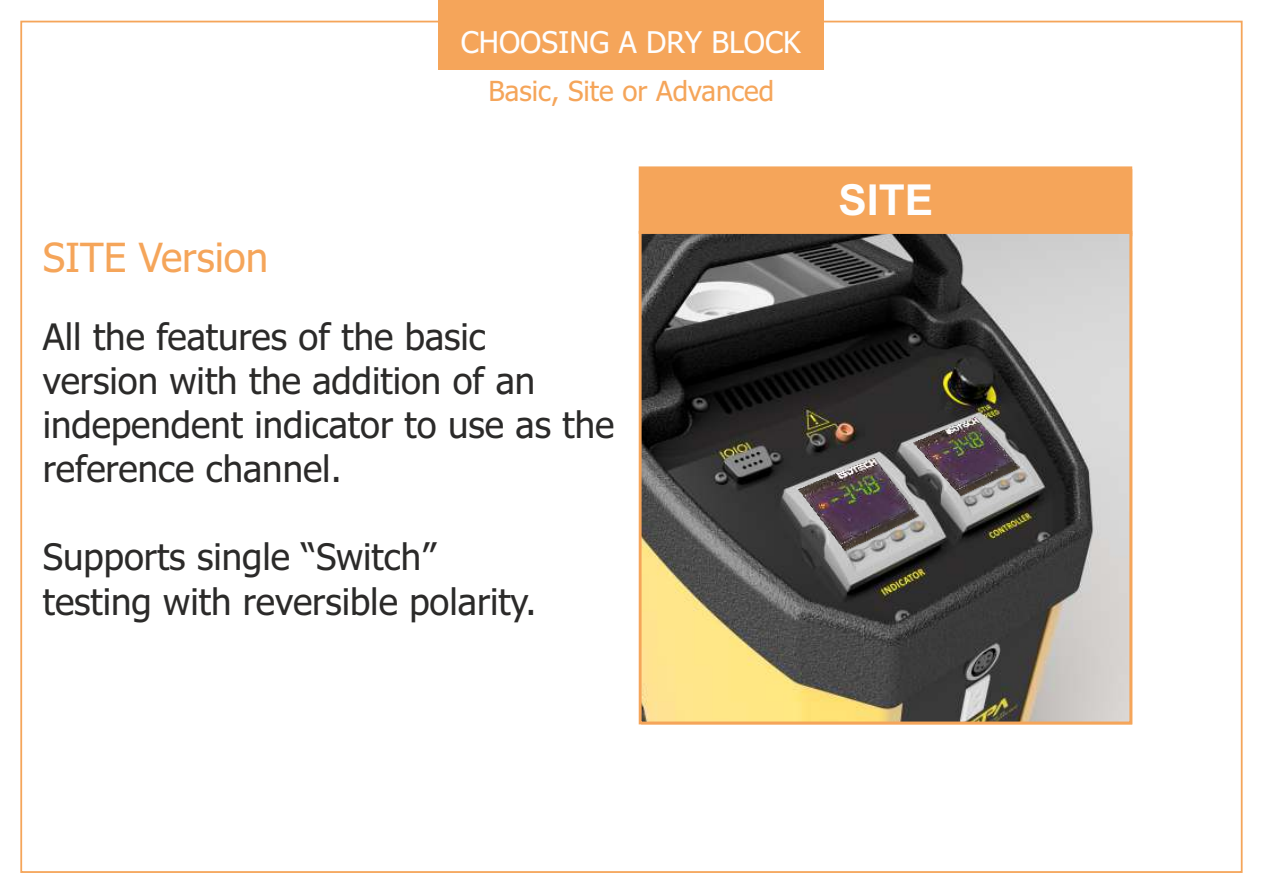
<style>
.page{position:relative;width:1263px;height:893px;background:#fff}
.page>*{position:absolute;margin:0;border:0;box-sizing:border-box;transform-origin:0 0}
.t1{font:700 42.75px "Arial";color:#fefefe}
.t2{font:700 42.45px "Arial";color:#fefefe}
.t3{font:40.2px "Tahoma";color:#f5a55a}
.t4{font:36.6px/44.1px "Tahoma";color:#2b2a29}
.t5{font:30px "Tahoma";color:#fefefe}
.t6{font:27.75px "Tahoma";color:#f5a55a}
</style>
<div class="page">
<div style="left:439px;top:0;width:385px;height:69px;background:#f5a55a"></div>
<img style="left:643px;top:238px;width:485px;height:482px">
<img style="left:798px;top:458px;width:121px;height:94px">
<img style="left:913px;top:417px;width:107px;height:80px">
<div style="left:639px;top:231px;width:493px;height:493px;border:3px solid #f5a55a"></div>
<svg style="left:638px;top:166px;width:495px;height:72px;background:#eda25c"></svg>
<p class="t5" style="left:461px;top:30px;width:342px">CHOOSING A DRY BLOCK</p>
<p class="t6" style="left:488px;top:79px;width:287px">Basic, Site or Advanced</p>
<p class="t3" style="left:43px;top:241px;width:227px">SITE Version</p>
<p class="t4" style="left:43px;top:317px;width:573px">All the features of the basic<br>version with the addition of an independent indicator to use as the reference channel.</p>
<p class="t4" style="left:43px;top:538px;width:495px">Supports single “Switch” testing with reversible polarity.</p>
<p class="t1" style="left:838px;top:184px;width:96px">SITE</p>
<p class="t2" style="left:820px;top:187px;width:134px">BASIC</p>
</div>
